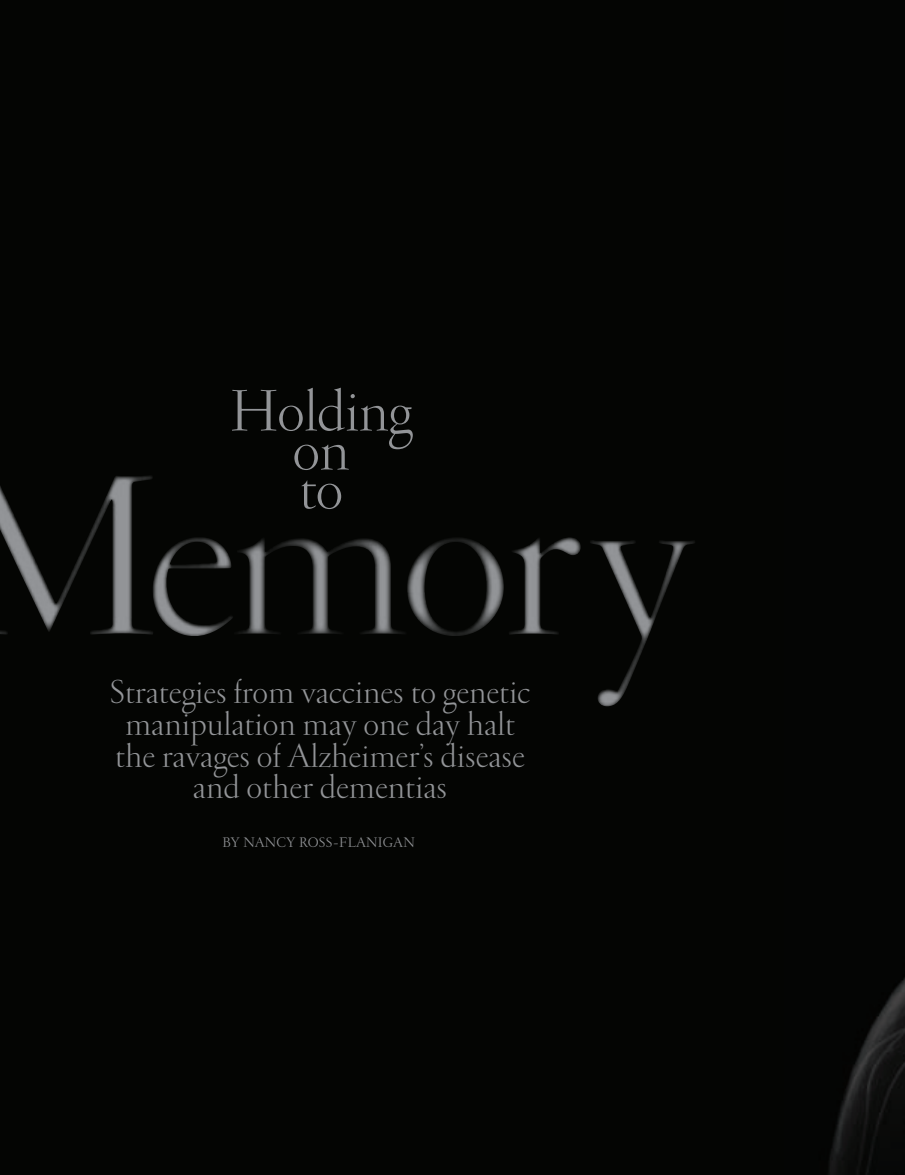
<style>
.page{position:relative;width:905px;height:1175px;background:#fff}
.page>*{position:absolute;margin:0;border:0;box-sizing:border-box;transform-origin:0 0}
.t1{font:248.1px "Garamond FB Display";letter-spacing:-.045em;color:#939598}
.Headline_B{font:300 63.6px "Garamond FB Display";color:#939598}
.Subhead_B__24_21{font:300 36px/31.5px "Garamond FB Display";color:#939598;text-align:center}
.t2{font:300 15px "Garamond FB Text";letter-spacing:.01em;color:#939598}
</style>
<div class="page">
<div style="left:0;top:0;width:904px;height:1174px;background:#040503"></div>
<img style="left:829px;top:979px;width:75px;height:195px">
<p class="Headline_B" style="left:230px;top:377px;width:184px">Holding</p>
<p class="Headline_B" style="left:292px;top:416px;width:59px">on</p>
<p class="Headline_B" style="left:299px;top:455px;width:46px">to</p>
<h1 class="t1" style="left:-50px;top:426px;width:746px">Memory</h1>
<p class="Subhead_B__24_21" style="left:110px;top:679px;width:422px">Strategies from vaccines to genetic manipulation may one day halt the ravages of Alzheimer’s disease and other dementias</p>
<p class="t2" style="left:222px;top:834px;width:193px">BY NANCY ROSS-FLANIGAN</p>
</div>
